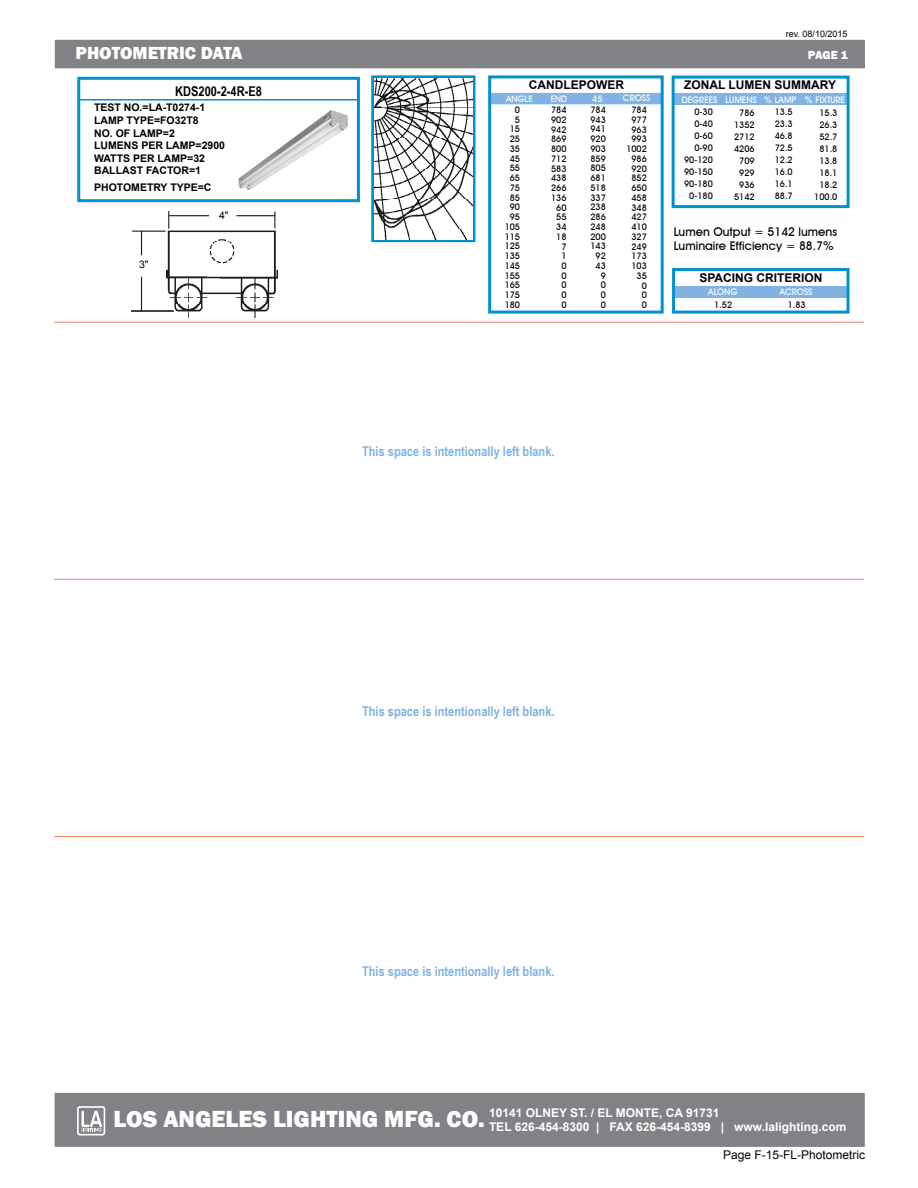
<style>
.page{position:relative;width:918px;height:1188px;background:#fff}
.page>*{position:absolute;margin:0;border:0;box-sizing:border-box;transform-origin:0 0}
.t1{font:800 18px "Franklin Gothic";color:#fff}
.t2{font:700 13.5px "Arial Narrow";color:#80b3e1}
.t3{font:700 13.5px "Arial Narrow";color:#000}
.t4{font:700 12px/14.4px "Arial";color:#fff}
.t5{font:500 12px/14.4px "Avant Garde IT Cby BT";color:#000}
.t6{font:700 12px "Arial";color:#000}
.t7{font:12px "Arial";color:#000}
.t8{font:800 12px "Franklin Gothic";color:#fff}
.t9{font:700 10.5px/12.6px "Arial";color:#000}
.t10{font:10.5px "Arial";color:#000}
.t11{font:500 9px/9.8px "Avant Garde IT Cby BT";color:#000;text-align:right}
.t12{font:500 9px "Avant Garde IT Cby BT";color:#fff}
.t13{font:9px "Arial";color:#000}
.s1{font-family:"Franklin Gothic";font-weight:800;font-size:24px}
</style>
<div class="page">
<img style="left:131px;top:211px;width:146px;height:106px">
<div style="left:55px;top:40px;width:810px;height:28px;background:#808285"></div>
<div style="left:55px;top:1093px;width:810px;height:54px;background:#808285"></div>
<hr style="left:54px;top:322px;width:810px;height:1px;background:#f58465">
<svg style="left:77px;top:1106px;width:28px;height:29px"></svg>
<hr style="left:54px;top:836px;width:810px;height:1px;background:#f58465">
<hr style="left:54px;top:579px;width:810px;height:1px;background:#f58465">
<div style="left:674px;top:286px;width:174px;height:12px;background:#80b3e1"></div>
<div style="left:490px;top:93px;width:173px;height:11px;background:#80b3e1"></div>
<div style="left:77px;top:77px;width:283px;height:125px;background:#fff;border:3px solid #0091d1"></div>
<hr style="left:79px;top:99px;width:280px;height:1px;background:#0091d1">
<div style="left:672px;top:268px;width:178px;height:46px;border:3px solid #0091d1"></div>
<div style="left:488px;top:75px;width:176px;height:239px;border:3px solid #0091d1"></div>
<div style="left:674px;top:93px;width:174px;height:12px;background:#80b3e1"></div>
<div style="left:371px;top:75px;width:105px;height:167px;border:3px solid #0091d1"></div>
<div style="left:672px;top:76px;width:178px;height:132px;border:3px solid #0091d1"></div>
<img style="left:374px;top:78px;width:98px;height:161px">
<img style="left:238px;top:110px;width:110px;height:80px">
<h1 class="t1" style="left:75px;top:41px;width:169px">PHOTOMETRIC DATA</h1>
<h2 class="t3" style="left:175px;top:81px;width:88px">KDS200-2-4R-E8</h2>
<p class="t9" style="left:94px;top:102px;width:132px">TEST NO.=LA-T0274-1<br>LAMP TYPE=FO32T8<br>NO. OF LAMP=2<br>LUMENS PER LAMP=2900<br>WATTS PER LAMP=32<br>BALLAST FACTOR=1</p>
<p class="t9" style="left:94px;top:181px;width:119px">PHOTOMETRY TYPE=C</p>
<p class="t10" style="left:139px;top:258px;width:11px">3"</p>
<p class="t10" style="left:219px;top:208px;width:11px">4"</p>
<h3 class="t6" style="left:529px;top:77px;width:97px">CANDLEPOWER</h3>
<p class="t12" style="left:506px;top:93px;width:28px">ANGLE</p>
<p class="t12" style="left:551px;top:93px;width:18px">END</p>
<p class="t12" style="left:592px;top:93px;width:12px">45</p>
<p class="t12" style="left:623px;top:92px;width:29px">CROSS</p>
<p class="t11" style="left:505px;top:105px;width:17px">0<br>5<br>15<br>25<br>35<br>45<br>55<br>65<br>75<br>85<br>90<br>95<br>105<br>115<br>125<br>135<br>145<br>155<br>165<br>175<br>180</p>
<p class="t11" style="left:551px;top:105px;width:17px">784<br>902<br>942<br>869<br>800<br>712<br>583<br>438<br>266<br>136<br>60<br>55<br>34<br>18<br>7<br>1<br>0<br>0<br>0<br>0<br>0</p>
<p class="t11" style="left:590px;top:105px;width:17px">784<br>943<br>941<br>920<br>903<br>859<br>805<br>681<br>518<br>337<br>238<br>286<br>248<br>200<br>143<br>92<br>43<br>9<br>0<br>0<br>0</p>
<p class="t11" style="left:626px;top:105px;width:22px">784<br>977<br>963<br>993<br>1002<br>986<br>920<br>852<br>650<br>458<br>348<br>427<br>410<br>327<br>249<br>173<br>103<br>35<br>0<br>0<br>0</p>
<p class="t13" style="left:786px;top:28px;width:63px">rev. 08/10/2015</p>
<h3 class="t8" style="left:808px;top:47px;width:41px">PAGE 1</h3>
<h3 class="t6" style="left:684px;top:77px;width:153px">ZONAL LUMEN SUMMARY</h3>
<p class="t11" style="left:684px;top:106px;width:30px;line-height:12px">0-30<br>0-40<br>0-60<br>0-90<br>90-120<br>90-150<br>90-180<br>0-180</p>
<p class="t11" style="left:814px;top:106px;width:25px;line-height:12px;text-align:center">15.3<br>26.3<br>52.7<br>81.8<br>13.8<br>18.1<br>18.2<br>100.0</p>
<p class="t12" style="left:682px;top:94px;width:165px">DEGREES LUMENS % LAMP % FIXTURE</p>
<p class="t11" style="left:734px;top:106px;width:22px;line-height:12px;text-align:center">786<br>1352<br>2712<br>4206<br>709<br>929<br>936<br>5142</p>
<p class="t11" style="left:775px;top:106px;width:20px;line-height:12px;text-align:justify">13.5<br>23.3<br>46.8<br>72.5<br>12.2<br>16.0<br>16.1<br>88.7</p>
<h3 class="t5" style="left:674px;top:224px;width:165px">Lumen Output = 5142 lumens<br>Luminaire Efficiency = 88.7%</h3>
<h3 class="t6" style="left:699px;top:270px;width:125px">SPACING CRITERION</h3>
<p class="t11" style="left:714px;top:300px;width:20px">1.52</p>
<p class="t11" style="left:788px;top:300px;width:20px">1.83</p>
<p class="t12" style="left:708px;top:286px;width:31px">ALONG</p>
<p class="t12" style="left:780px;top:286px;width:34px">ACROSS</p>
<h2 class="t2" style="left:362px;top:441px;width:194px">This space is intentionally left blank.</h2>
<h2 class="t2" style="left:362px;top:701px;width:194px">This space is intentionally left blank.</h2>
<h2 class="t2" style="left:362px;top:961px;width:194px">This space is intentionally left blank.</h2>
<h3 class="t4" style="left:489px;top:1106px;width:359px;text-indent:-376px"><span class="s1">LOS ANGELES LIGHTING MFG. CO.</span> 10141 OLNEY ST. / EL MONTE, CA 91731<br>TEL 626-454-8300 | FAX 626-454-8399 | www.lalighting.com</h3>
<h3 class="t7" style="left:723px;top:1146px;width:144px">Page F-15-FL-Photometric</h3>
</div>
